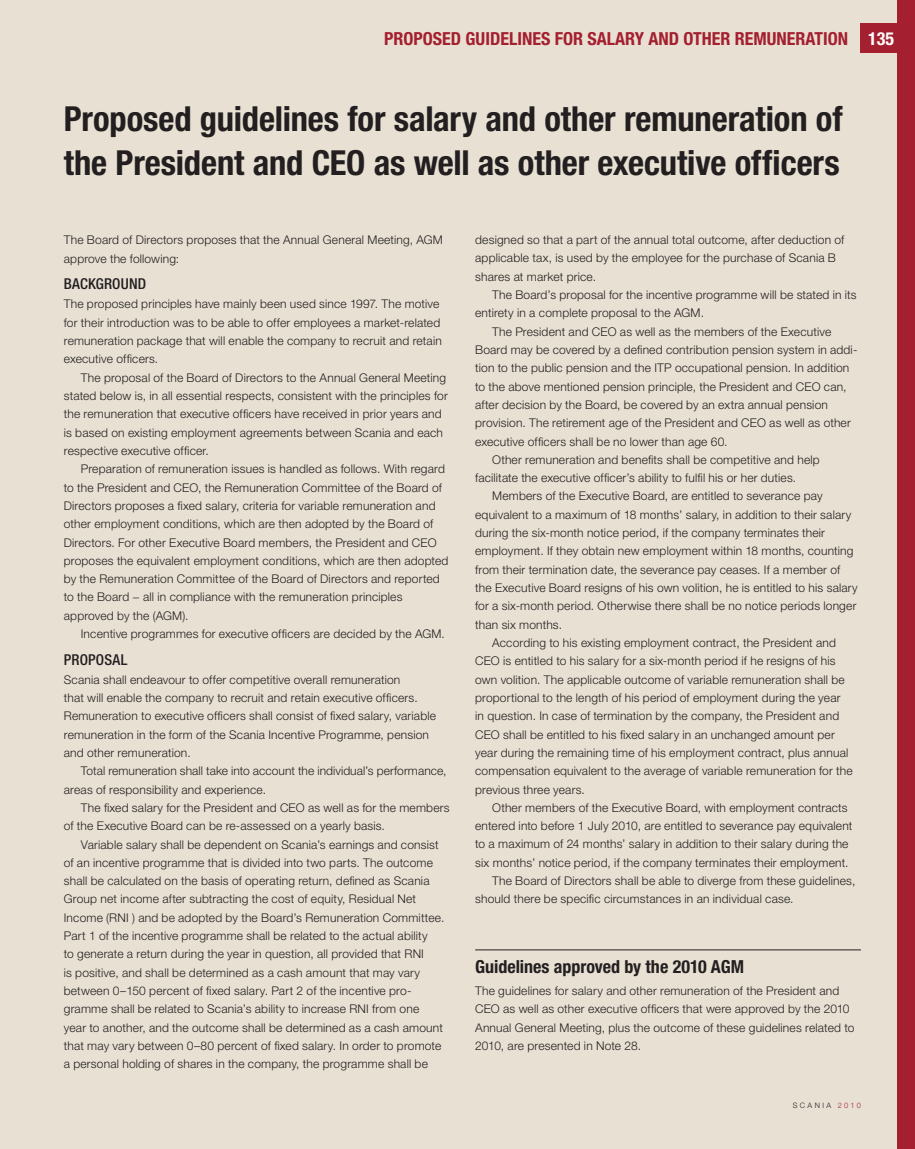
<style>
.page{position:relative;width:915px;height:1149px;background:#fff}
.page>*{position:absolute;margin:0;border:0;box-sizing:border-box;transform-origin:0 0}
.t1{font:700 condensed 34.5px/43.5px "Helvetica Neue LT Std";color:#231f20}
.t2{font:700 condensed 18px "Helvetica Neue LT Std";color:#a41f2f}
.t3{font:700 condensed 18px "Helvetica Neue LT Std";color:#231f20}
.t4{font:700 condensed 18px "Helvetica Neue LT Std";color:#fff}
.t5{font:500 condensed 15px "Helvetica Neue LT Std";color:#231f20}
.t6{font:300 12px/18.3px "Helvetica Neue LT Std";letter-spacing:.015em;color:#231f20}
.t7{font:300 7.5px "Helvetica Neue LT Std";letter-spacing:.31em;color:#231f20}
.s1{color:#a41f2f}
</style>
<div class="page">
<div style="left:0;top:0;width:914px;height:1148px;background:#e8e1d3"></div>
<div style="left:860px;top:23px;width:54px;height:30px;background:#a41f2f"></div>
<div style="left:897px;top:0;width:17px;height:1148px;background:#a41f2f"></div>
<hr style="left:475px;top:949px;width:385px;height:1px;background:#231f20">
<h2 class="t2" style="left:384px;top:27px;width:465px">proposed guidelines for salary and other remuneration</h2>
<h2 class="t4" style="left:867px;top:27px;width:27px">135</h2>
<h1 class="t1" style="left:64px;top:96px;width:780px">Proposed guidelines for salary and other remuneration of the President and CEO</h1>
<h1 class="t1" style="left:373px;top:140px;width:467px">as well as other executive officers</h1>
<p class="t6" style="left:64px;top:230px;width:380px;line-height:18.8px">The Board of Directors proposes that the Annual General Meeting, AGM approve the following:</p>
<p class="t5" style="left:64px;top:275px;width:18px">BACKGROUND</p>
<p class="t6" style="left:64px;top:294px;width:379px">The proposed principles have mainly been used since 1997. The motive for their introduction was to be able to offer employees a market-related remuneration package that will enable the company to recruit and retain executive officers.</p>
<p class="t6" style="left:64px;top:368px;width:385px;text-indent:17px">The proposal of the Board of Directors to the Annual General Meeting stated below is, in all essential respects, consistent with the principles for the remuneration that executive officers have received in prior years and is based on existing employment agreements between Scania and each respective executive officer.</p>
<p class="t6" style="left:64px;top:459px;width:386px;text-indent:17px">Preparation of remuneration issues is handled as follows. With regard to the President and CEO, the Remuneration Committee of the Board of Directors proposes a fixed salary, criteria for variable remuneration and other employment conditions, which are then adopted by the Board of Directors. For other Executive Board members, the President and CEO proposes the equivalent employment conditions, which are then adopted by the Remuneration Committee of the Board of Directors and reported to the Board − all in compliance with the remuneration principles approved by the (AGM).</p>
<p class="t6" style="left:81px;top:624px;width:365px">Incentive programmes for executive officers are decided by the AGM.</p>
<p class="t5" style="left:64px;top:650px;width:17px">PROPOSAL</p>
<p class="t6" style="left:64px;top:669px;width:373px">Scania shall endeavour to offer competitive overall remuneration<br>that will enable the company to recruit and retain executive officers.<br>Remuneration to executive officers shall consist of fixed salary, variable remuneration in the form of the Scania Incentive Programme, pension and other remuneration.</p>
<p class="t6" style="left:64px;top:761px;width:384px;text-indent:17px">Total remuneration shall take into account the individual’s performance, areas of responsibility and experience.</p>
<p class="t6" style="left:64px;top:798px;width:387px;text-indent:17px">The fixed salary for the President and CEO as well as for the members of the Executive Board can be re-assessed on a yearly basis.</p>
<p class="t6" style="left:64px;top:834px;width:382px;text-indent:17px">Variable salary shall be dependent on Scania’s earnings and consist of an incentive programme that is divided into two parts. The outcome shall be calculated on the basis of operating return, defined as Scania Group net income after subtracting the cost of equity, Residual Net Income (RNI ) and be adopted by the Board’s Remuneration Committee.<br>Part 1 of the incentive programme shall be related to the actual ability<br>to generate a return during the year in question, all provided that RNI<br>is positive, and shall be determined as a cash amount that may vary between 0–150 percent of fixed salary. Part 2 of the incentive pro&shy;gramme shall be related to Scania’s ability to increase RNI from one year to another, and the outcome shall be determined as a cash amount that may vary between 0–80 percent of fixed salary. In order to promote a personal holding of shares in the company, the programme shall be</p>
<p class="t6" style="left:475px;top:230px;width:370px">designed so that a part of the annual total outcome, after deduction of applicable tax, is used by the employee for the purchase of Scania B shares at market price.</p>
<p class="t6" style="left:492px;top:285px;width:366px">The Board’s proposal for the incentive programme will be stated in its</p>
<p class="t6" style="left:475px;top:303px;width:230px">entirety in a complete proposal to the AGM.</p>
<p class="t6" style="left:492px;top:322px;width:340px">The President and CEO as well as the members of the Executive</p>
<p class="t6" style="left:475px;top:340px;width:383px">Board may be covered by a defined contribution pension system in addi-</p>
<p class="t6" style="left:475px;top:358px;width:375px">tion to the public pension and the ITP occupational pension. In addition</p>
<p class="t6" style="left:475px;top:377px;width:373px">to the above mentioned pension principle, the President and CEO can,</p>
<p class="t6" style="left:475px;top:395px;width:354px">after decision by the Board, be covered by an extra annual pension</p>
<p class="t6" style="left:475px;top:413px;width:377px">provision. The retirement age of the President and CEO as well as other</p>
<p class="t6" style="left:475px;top:431px;width:254px">executive officers shall be no lower than age 60.</p>
<p class="t6" style="left:492px;top:450px;width:329px">Other remuneration and benefits shall be competitive and help</p>
<p class="t6" style="left:475px;top:468px;width:322px">facilitate the executive officer’s ability to fulfil his or her duties.</p>
<p class="t6" style="left:492px;top:486px;width:332px">Members of the Executive Board, are entitled to severance pay</p>
<p class="t6" style="left:475px;top:505px;width:377px">equivalent to a maximum of 18 months’ salary, in addition to their salary</p>
<p class="t6" style="left:475px;top:523px;width:351px">during the six-month notice period, if the company terminates their</p>
<p class="t6" style="left:475px;top:541px;width:380px">employment. If they obtain new employment within 18 months, counting</p>
<p class="t6" style="left:475px;top:560px;width:366px">from their termination date, the severance pay ceases. If a member of</p>
<p class="t6" style="left:475px;top:578px;width:384px">the Executive Board resigns of his own volition, he is entitled to his salary</p>
<p class="t6" style="left:475px;top:596px;width:382px">for a six-month period. Otherwise there shall be no notice periods longer</p>
<p class="t6" style="left:475px;top:614px;width:88px">than six months.</p>
<p class="t6" style="left:492px;top:633px;width:345px">According to his existing employment contract, the President and</p>
<p class="t6" style="left:475px;top:651px;width:362px">CEO is entitled to his salary for a six-month period if he resigns of his</p>
<p class="t6" style="left:475px;top:669px;width:371px">own volition. The applicable outcome of variable remuneration shall be</p>
<p class="t6" style="left:475px;top:688px;width:367px">proportional to the length of his period of employment during the year</p>
<p class="t6" style="left:475px;top:706px;width:365px">in question. In case of termination by the company, the President and</p>
<p class="t6" style="left:475px;top:724px;width:361px">CEO shall be entitled to his fixed salary in an unchanged amount per</p>
<p class="t6" style="left:475px;top:743px;width:374px">year during the remaining time of his employment contract, plus annual</p>
<p class="t6" style="left:475px;top:761px;width:379px">compensation equivalent to the average of variable remuneration for the</p>
<p class="t6" style="left:475px;top:779px;width:111px">previous three years.</p>
<p class="t6" style="left:492px;top:797px;width:357px">Other members of the Executive Board, with employment contracts</p>
<p class="t6" style="left:475px;top:816px;width:378px">entered into before 1 July 2010, are entitled to severance pay equivalent</p>
<p class="t6" style="left:475px;top:834px;width:375px">to a maximum of 24 months’ salary in addition to their salary during the</p>
<p class="t6" style="left:475px;top:852px;width:375px">six months’ notice period, if the company terminates their employment.</p>
<p class="t6" style="left:492px;top:871px;width:364px">The Board of Directors shall be able to diverge from these guidelines,</p>
<p class="t6" style="left:475px;top:889px;width:320px">should there be specific circumstances in an individual case.</p>
<h2 class="t3" style="left:475px;top:954px;width:248px">Guidelines approved by the 2010 AGM</h2>
<p class="t6" style="left:475px;top:981px;width:380px">The guidelines for salary and other remuneration of the President and CEO as well as other executive officers that were approved by the 2010<br>Annual General Meeting, plus the outcome of these guidelines related to 2010, are presented in Note 28.</p>
<p class="t7" style="left:792px;top:1099px;width:70px">Scania <span class="s1">2010</span></p>
</div>
